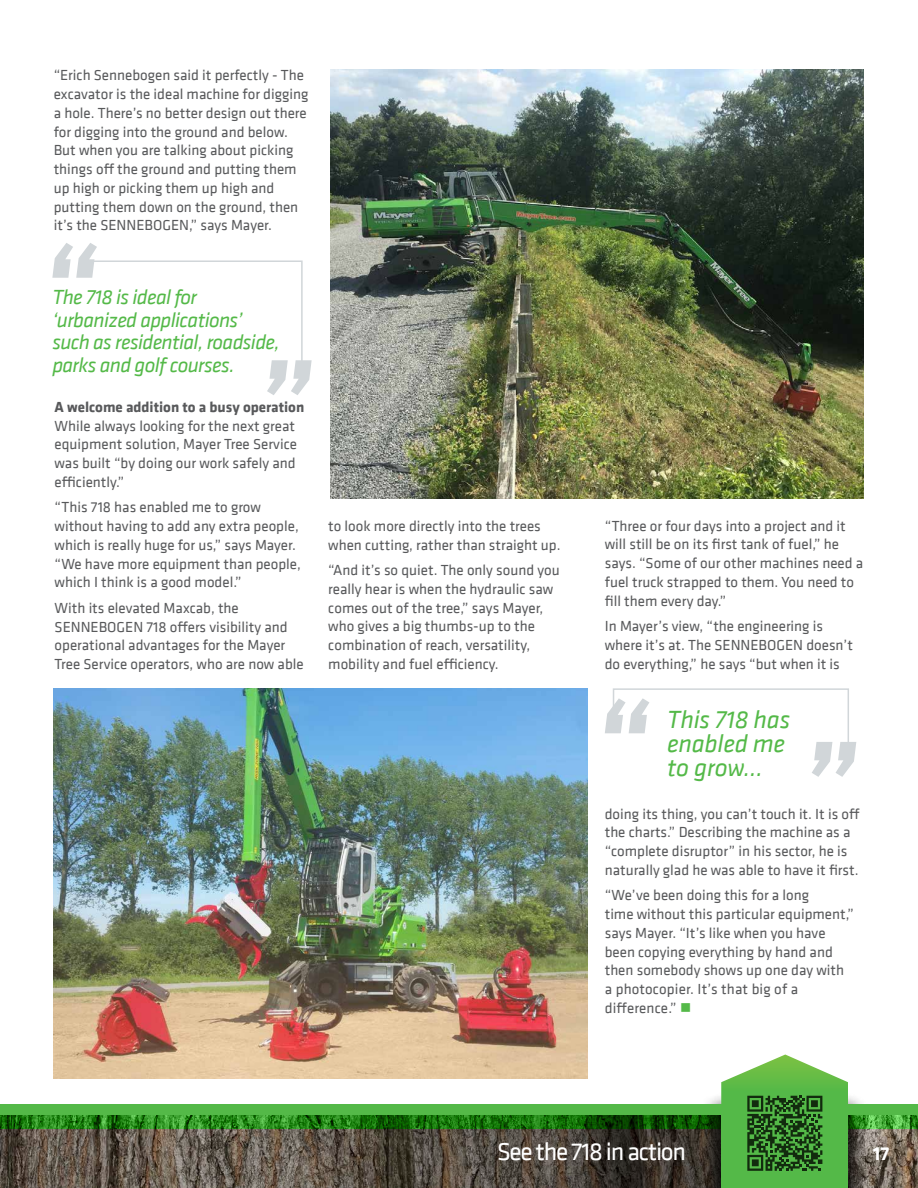
<style>
.page{position:relative;width:918px;height:1188px;background:#fff}
.page>*{position:absolute;margin:0;border:0;box-sizing:border-box;transform-origin:0 0}
.t1{font:italic 25.5px/24px "Klavika";letter-spacing:-.01em;color:#54b948}
.t2{font:25.5px "Klavika";letter-spacing:-.05em;color:#fff}
.t3{font:italic 21px/22.5px "Klavika";letter-spacing:-.03em;color:#54b948}
.t4{font:700 19.5px "Klavika";color:#fff}
.t5{font:15px/18.8px "Klavika";color:#58595b}
.t6{font:700 15px "Klavika";color:#58595b}
.s1{color:#54b948}
</style>
<div class="page">
<img style="left:0;top:1115px;width:918px;height:73px">
<svg style="left:2px;top:1129px;width:697px;height:59px"></svg>
<div style="left:699px;top:1091px;width:171px;height:97px;background:#000;opacity:.75"></div>
<svg style="left:2px;top:1115px;width:916px;height:14px"></svg>
<div style="left:1px;top:1105px;width:917px;height:10px;background:#54b948"></div>
<svg style="left:0;top:1105px;width:1px;height:24px"></svg>
<div style="left:721px;top:1107px;width:127px;height:81px;background:#54b948"></div>
<img style="left:331px;top:69px;width:533px;height:429px">
<svg style="left:52px;top:243px;width:260px;height:152px"></svg>
<img style="left:54px;top:688px;width:534px;height:391px">
<svg style="left:605px;top:688px;width:251px;height:89px"></svg>
<svg style="left:721px;top:1055px;width:127px;height:116px"></svg>
<p class="t5" style="left:54px;top:65px;width:256px">“Erich Sennebogen said it perfectly - The excavator is the ideal machine for digging a hole. There’s no better design out there for digging into the ground and below.<br>But when you are talking about picking things off the ground and putting them up high or picking them up high and putting them down on the ground, then it’s the SENNEBOGEN,” says Mayer.</p>
<h2 class="t3" style="left:52px;top:286px;width:229px">The 718 is ideal for ‘urbanized applications’ such as residential, roadside, parks and golf courses.</h2>
<p class="t6" style="left:55px;top:396px;width:251px">A welcome addition to a busy operation</p>
<p class="t5" style="left:55px;top:416px;width:244px">While always looking for the next great equipment solution, Mayer Tree Service was built “by doing our work safely and efficiently.”</p>
<p class="t5" style="left:55px;top:497px;width:248px">“This 718 has enabled me to grow without having to add any extra people, which is really huge for us,” says Mayer. “We have more equipment than people, which I think is a good model.”</p>
<p class="t5" style="left:55px;top:598px;width:251px">With its elevated Maxcab, the SENNEBOGEN 718 offers visibility and operational advantages for the Mayer Tree Service operators, who are now able</p>
<p class="t5" style="left:328px;top:516px;width:234px">to look more directly into the trees when cutting, rather than straight up.</p>
<p class="t5" style="left:328px;top:560px;width:233px">“And it’s so quiet. The only sound you really hear is when the hydraulic saw comes out of the tree,” says Mayer, who gives a big thumbs-up to the combination of reach, versatility, mobility and fuel efficiency.</p>
<p class="t5" style="left:605px;top:516px;width:260px">“Three or four days into a project and it will still be on its first tank of fuel,” he says. “Some of our other machines need a fuel truck strapped to them. You need to fill them every day.”</p>
<p class="t5" style="left:605px;top:616px;width:250px">In Mayer’s view, “the engineering is where it’s at. The SENNEBOGEN doesn’t do everything,” he says “but when it is</p>
<h1 class="t1" style="left:667px;top:708px;width:124px">This 718 has enabled me to grow...</h1>
<p class="t5" style="left:605px;top:804px;width:256px">doing its thing, you can’t touch it. It is off the charts.” Describing the machine as a “complete disruptor” in his sector, he is naturally glad he was able to have it first.</p>
<p class="t5" style="left:605px;top:886px;width:251px">“We’ve been doing this for a long<br>time without this particular equipment,” says Mayer. “It’s like when you have been copying everything by hand and then somebody shows up one day with a photocopier. It’s that big of a difference.” <span class="s1">■</span></p>
<h1 class="t2" style="left:497px;top:1135px;width:191px">See the 718 in action</h1>
<h3 class="t4" style="left:873px;top:1140px;width:18px">17</h3>
</div>
